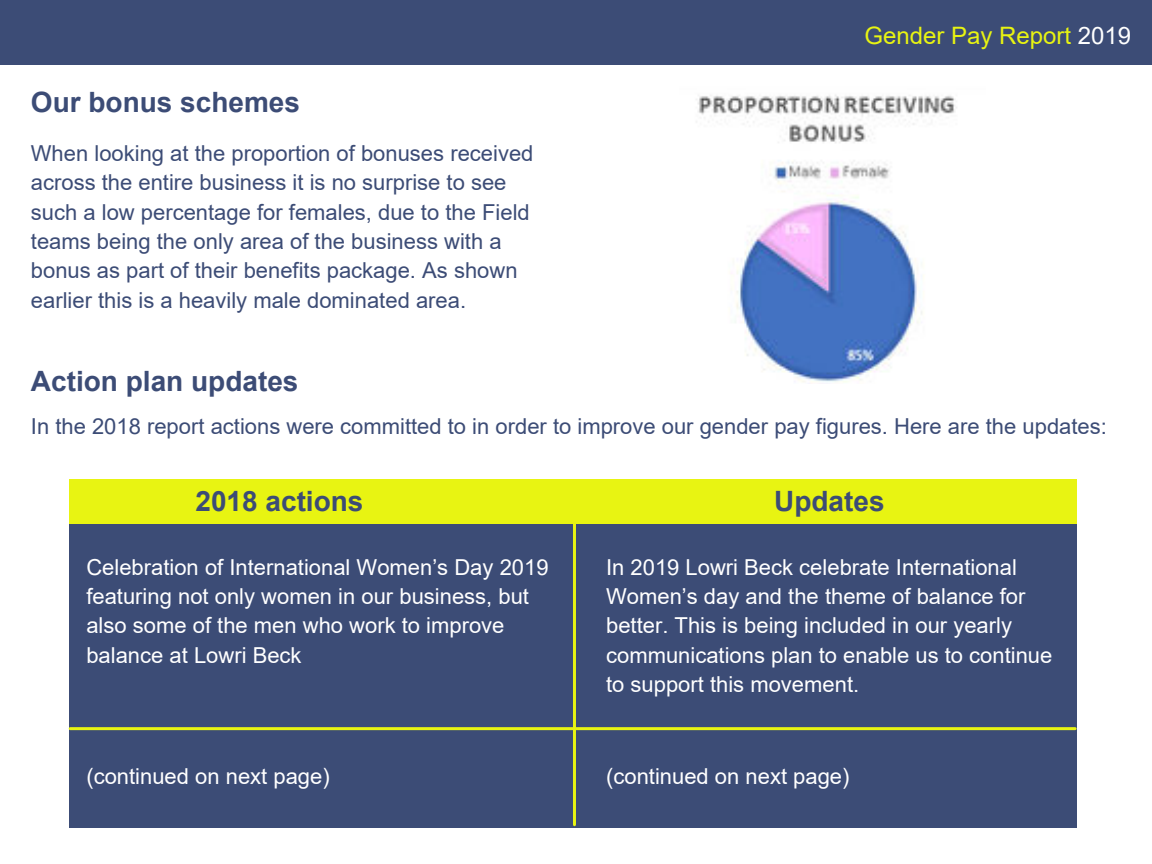
<style>
.page{position:relative;width:1152px;height:864px;background:#fff}
.page>*{position:absolute;margin:0;border:0;box-sizing:border-box;transform-origin:0 0}
.t1{font:700 28px "Arial";color:#3c4c76}
.t2{font:24px "Arial";color:#e8f412}
.t3{font:22px/29.2px "Arial";color:#3c4c76}
.t4{font:22px/29.2px "Arial";color:#fff}
.s1{color:#fff}
</style>
<div class="page">
<div style="left:0;top:0;width:1152px;height:65px;background:#3c4c76"></div>
<img style="left:696px;top:94px;width:261px;height:289px">
<div style="left:69px;top:479px;width:1008px;height:348px;background:#3c4c76"></div>
<div style="left:69px;top:479px;width:1007px;height:45px;background:#e8f412"></div>
<hr style="left:70px;top:727px;width:1005px;height:3px;background:#e8f412">
<hr style="left:573px;top:522px;width:3px;height:303px;background:#e8f412">
<p class="t1" style="left:31px;top:82px;width:271px">Our bonus schemes</p>
<p class="t3" style="left:31px;top:139px;width:504px">When looking at the proportion of bonuses received across the entire business it is no surprise to see such a low percentage for females, due to the Field teams being the only area of the business with a bonus as part of their benefits package. As shown earlier this is a heavily male dominated area.</p>
<p class="t2" style="left:864px;top:19px;width:268px">Gender Pay Report <span class="s1">2019</span></p>
<p class="t1" style="left:31px;top:362px;width:269px">Action plan updates</p>
<p class="t3" style="left:31px;top:411px;width:1078px">In the 2018 report actions were committed to in order to improve our gender pay figures. Here are the updates:</p>
<p class="t1" style="left:195px;top:482px;width:170px">2018 actions</p>
<p class="t1" style="left:774px;top:482px;width:112px">Updates</p>
<p class="t4" style="left:86px;top:552px;width:464px">Celebration of International Women’s Day 2019 featuring not only women in our business, but also some of the men who work to improve balance at Lowri Beck</p>
<p class="t4" style="left:606px;top:552px;width:448px">In 2019 Lowri Beck celebrate International Women’s day and the theme of balance for better. This is being included in our yearly communications plan to enable us to continue to support this movement.</p>
<p class="t4" style="left:86px;top:762px;width:245px">(continued on next page)</p>
<p class="t4" style="left:606px;top:762px;width:245px">(continued on next page)</p>
</div>
